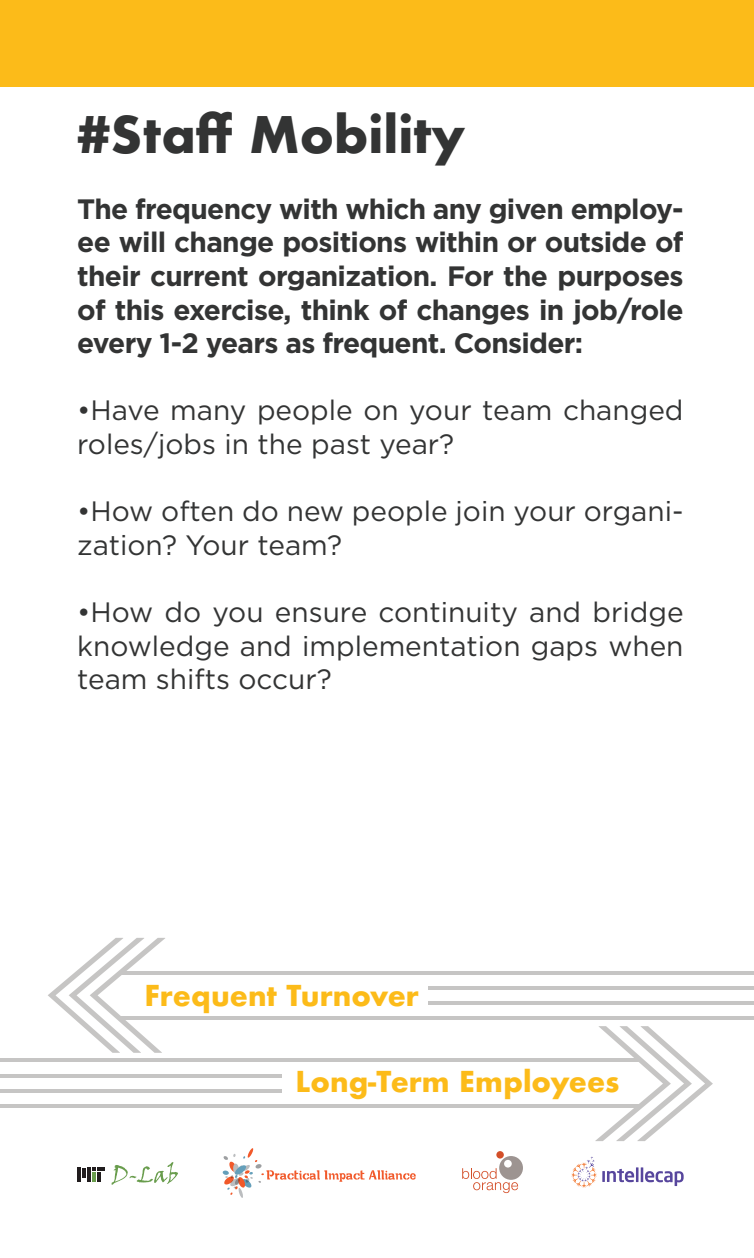
<style>
.page{position:relative;width:754px;height:1258px;background:#fff}
.page>*{position:absolute;margin:0;border:0;box-sizing:border-box;transform-origin:0 0}
.t1{font:700 49px "Futura";color:#333434}
.t2{font:28px/33.6px "Gotham";color:#333434}
.t3{font:700 28px/33.6px "Gotham";letter-spacing:-.025em;color:#333434;text-align:justify}
.t4{font:700 28px "Futura";color:#fcbb19}
</style>
<div class="page">
<div style="left:0;top:0;width:753px;height:86px;background:#fcbb19"></div>
<svg style="left:48px;top:938px;width:117px;height:114px"></svg>
<hr style="left:121px;top:971px;width:632px;height:4px;background:#c6c5c4">
<hr style="left:428px;top:986px;width:325px;height:4px;background:#c6c5c4">
<hr style="left:428px;top:1001px;width:325px;height:4px;background:#c6c5c4">
<hr style="left:121px;top:1016px;width:632px;height:4px;background:#c6c5c4">
<svg style="left:595px;top:1026px;width:117px;height:115px"></svg>
<svg style="left:0;top:1103px;width:639px;height:4px;fill:#c6c5c4"></svg>
<hr style="left:0;top:1058px;width:639px;height:4px;background:#c6c5c4">
<svg style="left:0;top:1074px;width:281px;height:3px"></svg>
<svg style="left:0;top:1089px;width:281px;height:3px"></svg>
<svg style="left:602px;top:1168px;width:32px;height:14px"></svg>
<hr style="left:635px;top:1167px;width:3px;height:15px;background:#57469d">
<hr style="left:640px;top:1167px;width:3px;height:15px;background:#57469d">
<svg style="left:645px;top:1171px;width:38px;height:15px"></svg>
<svg style="left:571px;top:1156px;width:25px;height:31px"></svg>
<svg style="left:462px;top:1168px;width:56px;height:25px"></svg>
<div style="left:496px;top:1151px;width:7px;height:7px;background:#d34f29;border-radius:50%"></div>
<div style="left:499px;top:1156px;width:24px;height:23px;background:#9d9491;border-radius:50%"></div>
<div style="left:504px;top:1159px;width:7px;height:8px;background:#fff;border-radius:50%"></div>
<svg style="left:82px;top:1168px;width:3px;height:9px"></svg>
<hr style="left:87px;top:1167px;width:3px;height:14px;background:#211d1e">
<hr style="left:77px;top:1167px;width:3px;height:14px;background:#211d1e">
<svg style="left:92px;top:1167px;width:12px;height:14px"></svg>
<svg style="left:111px;top:1162px;width:67px;height:22px"></svg>
<svg style="left:222px;top:1148px;width:193px;height:50px"></svg>
<h1 class="t1" style="left:77px;top:99px;width:389px">#Staff Mobility</h1>
<p class="t3" style="left:77px;top:192px;width:608px">The frequency with which any given employ&shy;ee will change positions within or outside of their current organization. For the purposes of this exercise, think of changes in job/role every 1-2 years as frequent. Consider:</p>
<p class="t2" style="left:77px;top:393px;width:607px">•Have many people on your team changed roles/jobs in the past year?</p>
<p class="t2" style="left:77px;top:494px;width:607px">•How often do new people join your organi&shy;zation? Your team?</p>
<p class="t2" style="left:77px;top:595px;width:607px;text-align:justify">•How do you ensure continuity and bridge knowledge and implementation gaps when team shifts occur?</p>
<p class="t4" style="left:144px;top:975px;width:276px">Frequent Turnover</p>
<p class="t4" style="left:295px;top:1061px;width:325px">Long-Term Employees</p>
</div>
